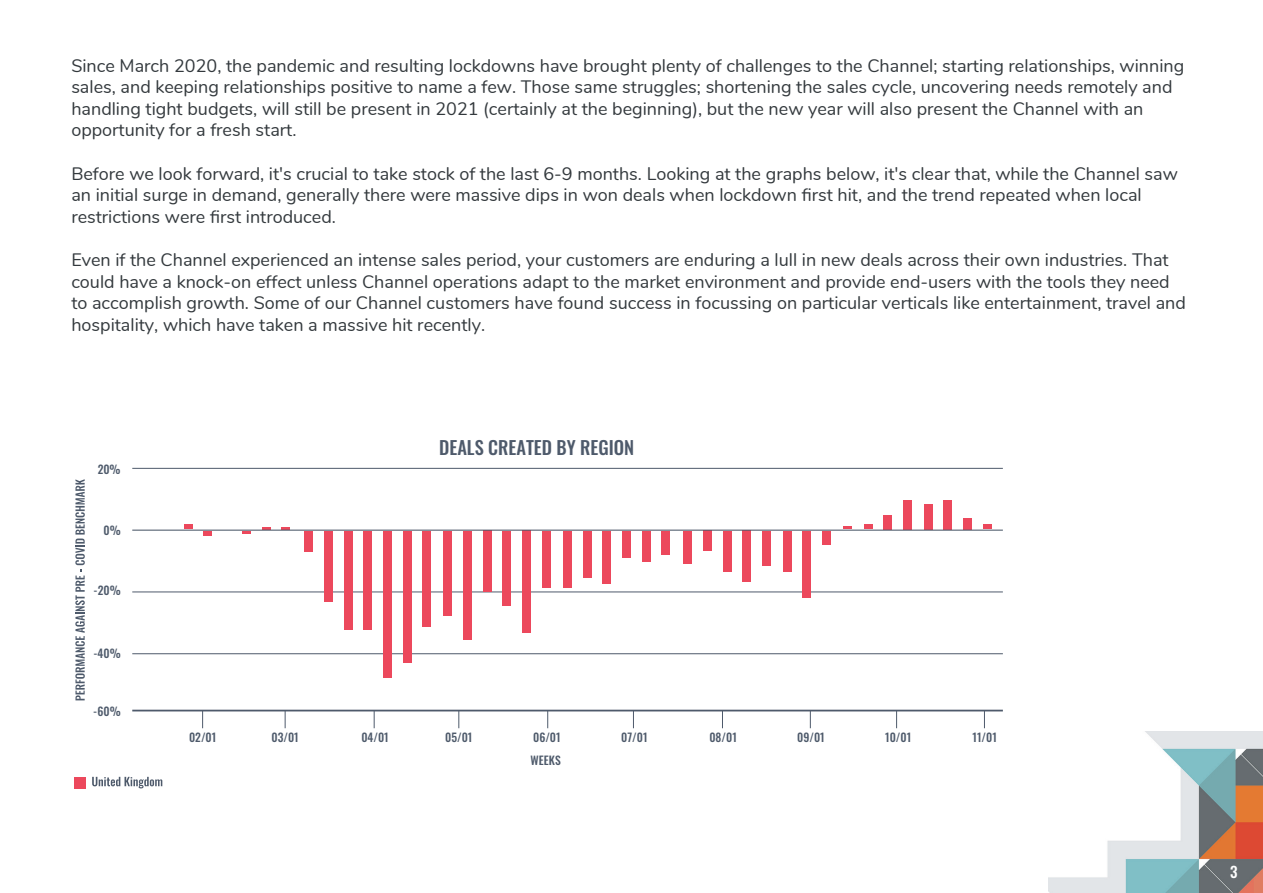
<style>
.page{position:relative;width:1263px;height:893px;background:#fff}
.page>*{position:absolute;margin:0;border:0;box-sizing:border-box;transform-origin:0 0}
.t1{font:500 18.45px "Oswald";color:#4e5a6b}
.t2{font:18px/21.6px "Nunito";color:#33393d}
.t3{font:500 15px "Oswald";color:#fff}
.t4{font:500 11.55px/23.2px "Oswald";color:#4e5a6b}
</style>
<div class="page">
<img style="left:1049px;top:731px;width:214px;height:162px">
<svg style="left:75px;top:479px;width:10px;height:221px"></svg>
<hr style="left:132px;top:468px;width:871px;height:1px;background:#4e5a6b">
<hr style="left:132px;top:592px;width:871px;height:1px;background:#4e5a6b">
<hr style="left:132px;top:653px;width:871px;height:1px;background:#4e5a6b">
<hr style="left:132px;top:710px;width:871px;height:1px;background:#4e5a6b">
<svg style="left:202px;top:711px;width:1px;height:17px"></svg>
<svg style="left:285px;top:711px;width:1px;height:17px"></svg>
<svg style="left:374px;top:711px;width:1px;height:17px"></svg>
<svg style="left:459px;top:711px;width:1px;height:17px"></svg>
<svg style="left:547px;top:711px;width:1px;height:17px"></svg>
<svg style="left:633px;top:711px;width:1px;height:17px"></svg>
<svg style="left:722px;top:711px;width:1px;height:17px"></svg>
<svg style="left:810px;top:711px;width:1px;height:17px"></svg>
<svg style="left:896px;top:711px;width:1px;height:17px"></svg>
<svg style="left:984px;top:711px;width:1px;height:17px"></svg>
<svg style="left:262px;top:527px;width:8px;height:2px"></svg>
<div style="left:364px;top:531px;width:8px;height:98px;background:#ec485c"></div>
<div style="left:344px;top:531px;width:8px;height:98px;background:#ec485c"></div>
<div style="left:324px;top:531px;width:9px;height:71px;background:#ec485c"></div>
<div style="left:423px;top:531px;width:8px;height:96px;background:#ec485c"></div>
<div style="left:403px;top:531px;width:8px;height:132px;background:#ec485c"></div>
<div style="left:383px;top:531px;width:9px;height:146px;background:#ec485c"></div>
<div style="left:483px;top:531px;width:8px;height:61px;background:#ec485c"></div>
<div style="left:463px;top:531px;width:8px;height:108px;background:#ec485c"></div>
<div style="left:444px;top:531px;width:8px;height:84px;background:#ec485c"></div>
<div style="left:542px;top:531px;width:8px;height:57px;background:#ec485c"></div>
<div style="left:522px;top:531px;width:8px;height:102px;background:#ec485c"></div>
<div style="left:503px;top:531px;width:8px;height:75px;background:#ec485c"></div>
<div style="left:603px;top:531px;width:8px;height:52px;background:#ec485c"></div>
<div style="left:583px;top:531px;width:8px;height:46px;background:#ec485c"></div>
<div style="left:563px;top:531px;width:8px;height:57px;background:#ec485c"></div>
<div style="left:662px;top:531px;width:8px;height:23px;background:#ec485c"></div>
<div style="left:642px;top:531px;width:8px;height:30px;background:#ec485c"></div>
<div style="left:622px;top:531px;width:8px;height:26px;background:#ec485c"></div>
<div style="left:703px;top:531px;width:8px;height:20px;background:#ec485c"></div>
<div style="left:684px;top:531px;width:8px;height:32px;background:#ec485c"></div>
<div style="left:762px;top:531px;width:8px;height:34px;background:#ec485c"></div>
<div style="left:743px;top:531px;width:8px;height:51px;background:#ec485c"></div>
<div style="left:723px;top:531px;width:8px;height:41px;background:#ec485c"></div>
<div style="left:783px;top:531px;width:8px;height:41px;background:#ec485c"></div>
<svg style="left:844px;top:526px;width:8px;height:3px"></svg>
<div style="left:822px;top:531px;width:9px;height:13px;background:#ec485c"></div>
<div style="left:803px;top:531px;width:8px;height:66px;background:#ec485c"></div>
<div style="left:903px;top:500px;width:8px;height:29px;background:#ec485c"></div>
<div style="left:883px;top:515px;width:9px;height:14px;background:#ec485c"></div>
<div style="left:864px;top:524px;width:8px;height:5px;background:#ec485c"></div>
<div style="left:924px;top:504px;width:8px;height:25px;background:#ec485c"></div>
<div style="left:944px;top:500px;width:8px;height:29px;background:#ec485c"></div>
<div style="left:963px;top:518px;width:8px;height:11px;background:#ec485c"></div>
<div style="left:983px;top:524px;width:8px;height:5px;background:#ec485c"></div>
<div style="left:304px;top:531px;width:8px;height:20px;background:#ec485c"></div>
<svg style="left:281px;top:527px;width:9px;height:2px"></svg>
<svg style="left:243px;top:531px;width:8px;height:2px"></svg>
<svg style="left:204px;top:531px;width:8px;height:4px"></svg>
<div style="left:184px;top:524px;width:8px;height:5px;background:#ec485c"></div>
<div style="left:74px;top:777px;width:12px;height:11px;background:#ec485c"></div>
<svg style="left:92px;top:777px;width:70px;height:11px"></svg>
<hr style="left:132px;top:530px;width:871px;height:1px;background:#4e5a6b">
<p class="t2" style="left:71px;top:54px;width:1114px">Since March 2020, the pandemic and resulting lockdowns have brought plenty of challenges to the Channel; starting relationships, winning sales, and keeping relationships positive to name a few. Those same struggles; shortening the sales cycle, uncovering needs remotely and handling tight budgets, will still be present in 2021 (certainly at the beginning), but the new year will also present the Channel with an opportunity for a fresh start.</p>
<p class="t2" style="left:71px;top:162px;width:1108px">Before we look forward, it's crucial to take stock of the last 6-9 months. Looking at the graphs below, it's clear that, while the Channel saw an initial surge in demand, generally there were massive dips in won deals when lockdown first hit, and the trend repeated when local restrictions were first introduced.</p>
<p class="t2" style="left:71px;top:248px;width:1116px">Even if the Channel experienced an intense sales period, your customers are enduring a lull in new deals across their own industries. That could have a knock-on effect unless Channel operations adapt to the market environment and provide end-users with the tools they need to accomplish growth. Some of our Channel customers have found success in focussing on particular verticals like entertainment, travel and hospitality, which have taken a massive hit recently.</p>
<p class="t4" style="left:98px;top:458px;width:24px">20%</p>
<p class="t4" style="left:103px;top:519px;width:19px">0%</p>
<p class="t4" style="left:94px;top:580px;width:29px">-20%</p>
<p class="t4" style="left:93px;top:642px;width:29px">-40%</p>
<p class="t4" style="left:93px;top:700px;width:29px">-60%</p>
<p class="t1" style="left:439px;top:437px;width:197px">DEALS CREATED BY REGION</p>
<p class="t4" style="left:189px;top:726px;width:29px">02/01</p>
<p class="t4" style="left:272px;top:726px;width:29px">03/01</p>
<p class="t4" style="left:361px;top:726px;width:29px">04/01</p>
<p class="t4" style="left:445px;top:726px;width:29px">05/01</p>
<p class="t4" style="left:531px;top:726px;width:32px">06/01<br>WEEKS</p>
<p class="t4" style="left:621px;top:726px;width:28px">07/01</p>
<p class="t4" style="left:709px;top:726px;width:29px">08/01</p>
<p class="t4" style="left:797px;top:726px;width:29px">09/01</p>
<p class="t4" style="left:885px;top:726px;width:28px">10/01</p>
<p class="t4" style="left:972px;top:726px;width:26px">11/01</p>
<p class="t3" style="left:1230px;top:864px;width:9px">3</p>
</div>
